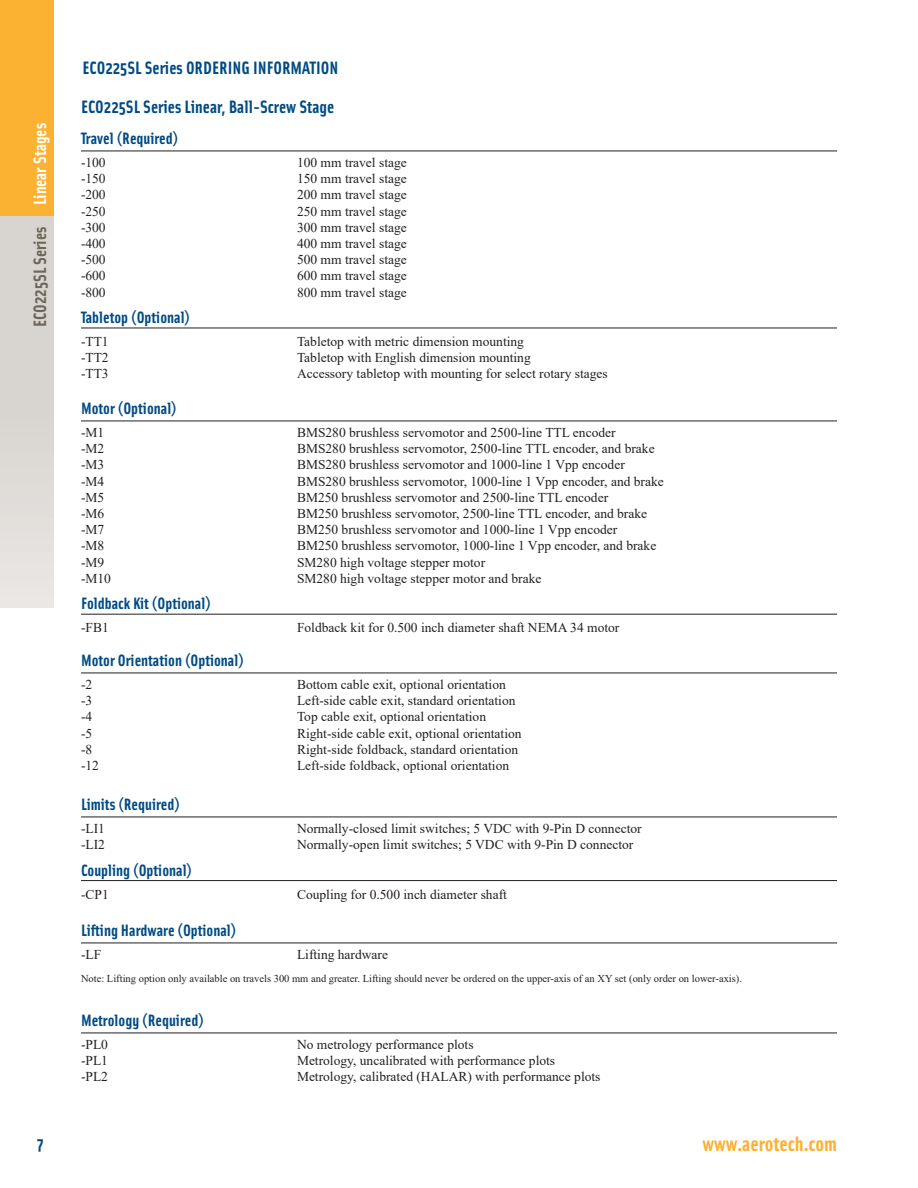
<style>
.page{position:relative;width:918px;height:1188px;background:#fff}
.page>*{position:absolute;margin:0;border:0;box-sizing:border-box;transform-origin:0 0}
.t1{font:700 21px "Solex OT";color:#fbb131}
.Page_Headers{font:700 18px "Solex OT";color:#004b84}
.t2{font:700 18px "Solex OT";color:#6d6658}
.t3{font:700 18px "Solex OT";color:#fff}
.Ordering_Info_Bold{font:700 16.5px "Solex OT";color:#004b84}
.Ordering_Info_Text{font:13.5px "Times New Roman";color:#231f20}
.Ordering_Info_Notes{font:10.5px "Times New Roman";color:#231f20}
</style>
<div class="page">
<div style="left:0;top:216px;width:54px;height:391px;background:linear-gradient(to bottom,#d3cfc9,#e6e3e0)"></div>
<div style="left:0;top:0;width:54px;height:216px;background:#fbb131"></div>
<hr style="left:81px;top:151px;width:756px;height:1px;background:#231f20">
<hr style="left:81px;top:328px;width:756px;height:1px;background:#231f20">
<hr style="left:81px;top:421px;width:756px;height:1px;background:#231f20">
<hr style="left:81px;top:614px;width:756px;height:1px;background:#231f20">
<hr style="left:81px;top:673px;width:756px;height:1px;background:#231f20">
<hr style="left:81px;top:817px;width:756px;height:1px;background:#231f20">
<hr style="left:81px;top:880px;width:756px;height:1px;background:#231f20">
<hr style="left:81px;top:943px;width:756px;height:1px;background:#231f20">
<hr style="left:81px;top:1033px;width:756px;height:1px;background:#231f20">
<h2 class="t3" style="left:28px;top:205px;width:84px;rotate:-90deg">Linear Stages</h2>
<h2 class="t2" style="left:28px;top:327px;width:102px;rotate:-90deg">ECO225SL Series</h2>
<p class="Page_Headers" style="left:82px;top:56px;width:257px">ECO225SL Series ORDERING INFORMATION</p>
<p class="Page_Headers" style="left:81px;top:95px;width:255px">ECO225SL Series Linear, Ball-Screw Stage</p>
<p class="Ordering_Info_Bold" style="left:81px;top:128px;width:99px">Travel (Required)</p>
<p class="Ordering_Info_Text" style="left:81px;top:153px;width:26px">-100</p>
<p class="Ordering_Info_Text" style="left:297px;top:153px;width:111px">100 mm travel stage</p>
<p class="Ordering_Info_Text" style="left:81px;top:169px;width:26px">-150</p>
<p class="Ordering_Info_Text" style="left:297px;top:169px;width:111px">150 mm travel stage</p>
<p class="Ordering_Info_Text" style="left:81px;top:185px;width:26px">-200</p>
<p class="Ordering_Info_Text" style="left:297px;top:185px;width:111px">200 mm travel stage</p>
<p class="Ordering_Info_Text" style="left:81px;top:202px;width:26px">-250</p>
<p class="Ordering_Info_Text" style="left:297px;top:202px;width:111px">250 mm travel stage</p>
<p class="Ordering_Info_Text" style="left:81px;top:218px;width:26px">-300</p>
<p class="Ordering_Info_Text" style="left:297px;top:218px;width:111px">300 mm travel stage</p>
<p class="Ordering_Info_Text" style="left:81px;top:234px;width:26px">-400</p>
<p class="Ordering_Info_Text" style="left:297px;top:234px;width:111px">400 mm travel stage</p>
<p class="Ordering_Info_Text" style="left:81px;top:250px;width:26px">-500</p>
<p class="Ordering_Info_Text" style="left:297px;top:250px;width:111px">500 mm travel stage</p>
<p class="Ordering_Info_Text" style="left:81px;top:266px;width:26px">-600</p>
<p class="Ordering_Info_Text" style="left:297px;top:266px;width:111px">600 mm travel stage</p>
<p class="Ordering_Info_Text" style="left:81px;top:283px;width:26px">-800</p>
<p class="Ordering_Info_Text" style="left:297px;top:283px;width:111px">800 mm travel stage</p>
<p class="Ordering_Info_Bold" style="left:81px;top:307px;width:111px">Tabletop (Optional)</p>
<p class="Ordering_Info_Text" style="left:81px;top:332px;width:29px">-TT1</p>
<p class="Ordering_Info_Text" style="left:297px;top:332px;width:229px">Tabletop with metric dimension mounting</p>
<p class="Ordering_Info_Text" style="left:81px;top:348px;width:29px">-TT2</p>
<p class="Ordering_Info_Text" style="left:297px;top:348px;width:235px">Tabletop with English dimension mounting</p>
<p class="Ordering_Info_Text" style="left:81px;top:364px;width:29px">-TT3</p>
<p class="Ordering_Info_Text" style="left:297px;top:364px;width:312px">Accessory tabletop with mounting for select rotary stages</p>
<p class="Ordering_Info_Bold" style="left:81px;top:398px;width:97px">Motor (Optional)</p>
<p class="Ordering_Info_Text" style="left:81px;top:423px;width:25px">-M1</p>
<p class="Ordering_Info_Text" style="left:297px;top:423px;width:320px">BMS280 brushless servomotor and 2500-line TTL encoder</p>
<p class="Ordering_Info_Text" style="left:81px;top:439px;width:25px">-M2</p>
<p class="Ordering_Info_Text" style="left:297px;top:439px;width:359px">BMS280 brushless servomotor, 2500-line TTL encoder, and brake</p>
<p class="Ordering_Info_Text" style="left:81px;top:455px;width:25px">-M3</p>
<p class="Ordering_Info_Text" style="left:297px;top:455px;width:329px">BMS280 brushless servomotor and 1000-line 1 Vpp encoder</p>
<p class="Ordering_Info_Text" style="left:81px;top:472px;width:25px">-M4</p>
<p class="Ordering_Info_Text" style="left:297px;top:472px;width:368px">BMS280 brushless servomotor, 1000-line 1 Vpp encoder, and brake</p>
<p class="Ordering_Info_Text" style="left:81px;top:488px;width:25px">-M5</p>
<p class="Ordering_Info_Text" style="left:297px;top:488px;width:313px">BM250 brushless servomotor and 2500-line TTL encoder</p>
<p class="Ordering_Info_Text" style="left:81px;top:504px;width:25px">-M6</p>
<p class="Ordering_Info_Text" style="left:297px;top:504px;width:352px">BM250 brushless servomotor, 2500-line TTL encoder, and brake</p>
<p class="Ordering_Info_Text" style="left:81px;top:520px;width:25px">-M7</p>
<p class="Ordering_Info_Text" style="left:297px;top:520px;width:322px">BM250 brushless servomotor and 1000-line 1 Vpp encoder</p>
<p class="Ordering_Info_Text" style="left:81px;top:536px;width:25px">-M8</p>
<p class="Ordering_Info_Text" style="left:297px;top:536px;width:361px">BM250 brushless servomotor, 1000-line 1 Vpp encoder, and brake</p>
<p class="Ordering_Info_Text" style="left:81px;top:553px;width:25px">-M9</p>
<p class="Ordering_Info_Text" style="left:297px;top:553px;width:190px">SM280 high voltage stepper motor</p>
<p class="Ordering_Info_Text" style="left:81px;top:569px;width:31px">-M10</p>
<p class="Ordering_Info_Text" style="left:297px;top:569px;width:246px">SM280 high voltage stepper motor and brake</p>
<p class="Ordering_Info_Bold" style="left:81px;top:593px;width:131px">Foldback Kit (Optional)</p>
<p class="Ordering_Info_Text" style="left:81px;top:618px;width:29px">-FB1</p>
<p class="Ordering_Info_Text" style="left:297px;top:618px;width:324px">Foldback kit for 0.500 inch diameter shaft NEMA 34 motor</p>
<p class="Ordering_Info_Bold" style="left:81px;top:650px;width:164px">Motor Orientation (Optional)</p>
<p class="Ordering_Info_Text" style="left:81px;top:675px;width:13px">-2</p>
<p class="Ordering_Info_Text" style="left:297px;top:675px;width:210px">Bottom cable exit, optional orientation</p>
<p class="Ordering_Info_Text" style="left:81px;top:691px;width:13px">-3</p>
<p class="Ordering_Info_Text" style="left:297px;top:691px;width:220px">Left-side cable exit, standard orientation</p>
<p class="Ordering_Info_Text" style="left:81px;top:707px;width:13px">-4</p>
<p class="Ordering_Info_Text" style="left:297px;top:707px;width:191px">Top cable exit, optional orientation</p>
<p class="Ordering_Info_Text" style="left:81px;top:724px;width:13px">-5</p>
<p class="Ordering_Info_Text" style="left:297px;top:724px;width:226px">Right-side cable exit, optional orientation</p>
<p class="Ordering_Info_Text" style="left:81px;top:740px;width:13px">-8</p>
<p class="Ordering_Info_Text" style="left:297px;top:740px;width:223px">Right-side foldback, standard orientation</p>
<p class="Ordering_Info_Text" style="left:81px;top:756px;width:19px">-12</p>
<p class="Ordering_Info_Text" style="left:297px;top:756px;width:214px">Left-side foldback, optional orientation</p>
<p class="Ordering_Info_Bold" style="left:81px;top:794px;width:100px">Limits (Required)</p>
<p class="Ordering_Info_Text" style="left:81px;top:819px;width:25px">-LI1</p>
<p class="Ordering_Info_Text" style="left:297px;top:819px;width:346px">Normally-closed limit switches; 5 VDC with 9-Pin D connector</p>
<p class="Ordering_Info_Text" style="left:81px;top:835px;width:25px">-LI2</p>
<p class="Ordering_Info_Text" style="left:297px;top:835px;width:338px">Normally-open limit switches; 5 VDC with 9-Pin D connector</p>
<p class="Ordering_Info_Bold" style="left:81px;top:859px;width:113px">Coupling (Optional)</p>
<p class="Ordering_Info_Text" style="left:81px;top:885px;width:29px">-CP1</p>
<p class="Ordering_Info_Text" style="left:297px;top:885px;width:211px">Coupling for 0.500 inch diameter shaft</p>
<p class="Ordering_Info_Bold" style="left:81px;top:920px;width:157px">Lifting Hardware (Optional)</p>
<p class="Ordering_Info_Text" style="left:81px;top:945px;width:22px">-LF</p>
<p class="Ordering_Info_Text" style="left:297px;top:945px;width:93px">Lifting hardware</p>
<p class="Ordering_Info_Notes" style="left:81px;top:971px;width:663px">Note: Lifting option only available on travels 300 mm and greater. Lifting should never be ordered on the upper-axis of an XY set (only order on lower-axis).</p>
<p class="Ordering_Info_Bold" style="left:81px;top:1010px;width:124px">Metrology (Required)</p>
<p class="Ordering_Info_Text" style="left:81px;top:1035px;width:28px">-PL0</p>
<p class="Ordering_Info_Text" style="left:297px;top:1035px;width:178px">No metrology performance plots</p>
<p class="Ordering_Info_Text" style="left:81px;top:1051px;width:28px">-PL1</p>
<p class="Ordering_Info_Text" style="left:297px;top:1051px;width:260px">Metrology, uncalibrated with performance plots</p>
<p class="Ordering_Info_Text" style="left:81px;top:1067px;width:28px">-PL2</p>
<p class="Ordering_Info_Text" style="left:297px;top:1067px;width:305px">Metrology, calibrated (HALAR) with performance plots</p>
<h2 class="Page_Headers" style="left:37px;top:1132px;width:8px">7</h2>
<h1 class="t1" style="left:702px;top:1130px;width:136px">www.aerotech.com</h1>
</div>
